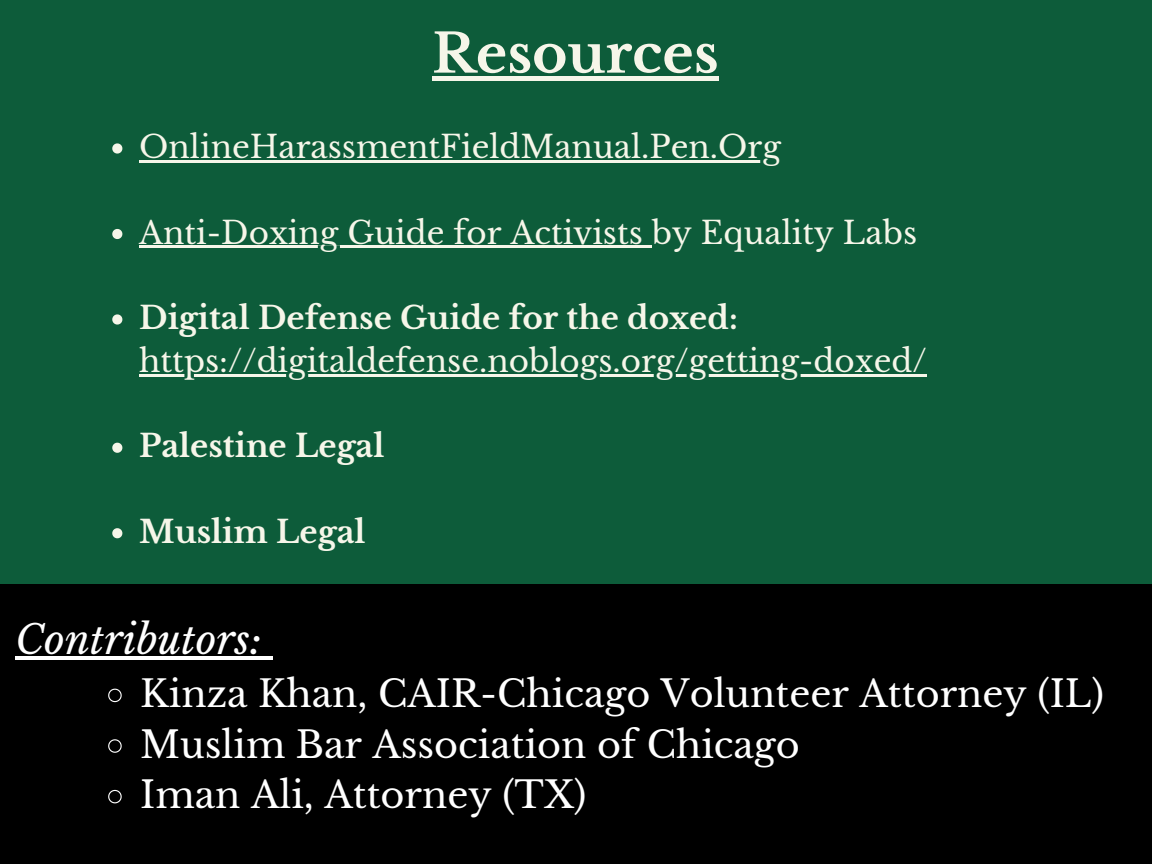
<style>
.page{position:relative;width:1152px;height:864px;background:#0d5c3a}
.page>*{position:absolute;margin:0;border:0;box-sizing:border-box;transform-origin:0 0}
.t1{font:700 53.55px "Libre Baskerville";color:#f6f6e9}
.t2{font:italic 39.75px "Libre Baskerville";color:#fff}
.t3{font:36.75px "Libre Baskerville";color:#fff}
.t4{font:31.05px/42.8px "Libre Baskerville";color:#f6f6e9}
.t5{font:700 31.05px "Libre Baskerville";color:#f6f6e9}
.s1{font-weight:700}
</style>
<div class="page">
<svg style="left:112px;top:143px;width:10px;height:11px"></svg>
<hr style="left:139px;top:160px;width:642px;height:3px;background:#f6f6e9">
<svg style="left:112px;top:229px;width:10px;height:10px"></svg>
<hr style="left:139px;top:246px;width:513px;height:2px;background:#f6f6e9">
<svg style="left:112px;top:314px;width:10px;height:11px"></svg>
<hr style="left:139px;top:374px;width:788px;height:2px;background:#f6f6e9">
<svg style="left:112px;top:443px;width:10px;height:10px"></svg>
<svg style="left:112px;top:528px;width:10px;height:10px"></svg>
<div style="left:0;top:584px;width:1152px;height:280px;background:#000"></div>
<div style="left:432px;top:76px;width:287px;height:5px;background:#f6f6e9"></div>
<hr style="left:15px;top:657px;width:247px;height:3px;background:#fff">
<svg style="left:262px;top:657px;width:11px;height:3px"></svg>
<svg style="left:108px;top:688px;width:14px;height:15px"></svg>
<svg style="left:108px;top:739px;width:14px;height:14px"></svg>
<svg style="left:108px;top:789px;width:14px;height:15px"></svg>
<p class="t1" style="left:432px;top:21px;width:288px">Resources</p>
<p class="t4" style="left:139px;top:126px;width:643px">OnlineHarassmentFieldManual.Pen.Org</p>
<p class="t4" style="left:139px;top:211px;width:779px">Anti-Doxing Guide for Activists by Equality Labs</p>
<p class="t4" style="left:139px;top:297px;width:789px"><span class="s1">Digital Defense Guide for the doxed: </span>https://digitaldefense.noblogs.org/getting-doxed/</p>
<p class="t5" style="left:139px;top:427px;width:247px">Palestine Legal</p>
<p class="t5" style="left:139px;top:513px;width:228px">Muslim Legal</p>
<p class="t2" style="left:15px;top:616px;width:248px">Contributors:</p>
<p class="t3" style="left:140px;top:672px;width:965px">Kinza Khan, CAIR-Chicago Volunteer Attorney (IL)</p>
<p class="t3" style="left:140px;top:722px;width:661px">Muslim Bar Association of Chicago</p>
<p class="t3" style="left:140px;top:773px;width:448px">Iman Ali, Attorney (TX)</p>
</div>
